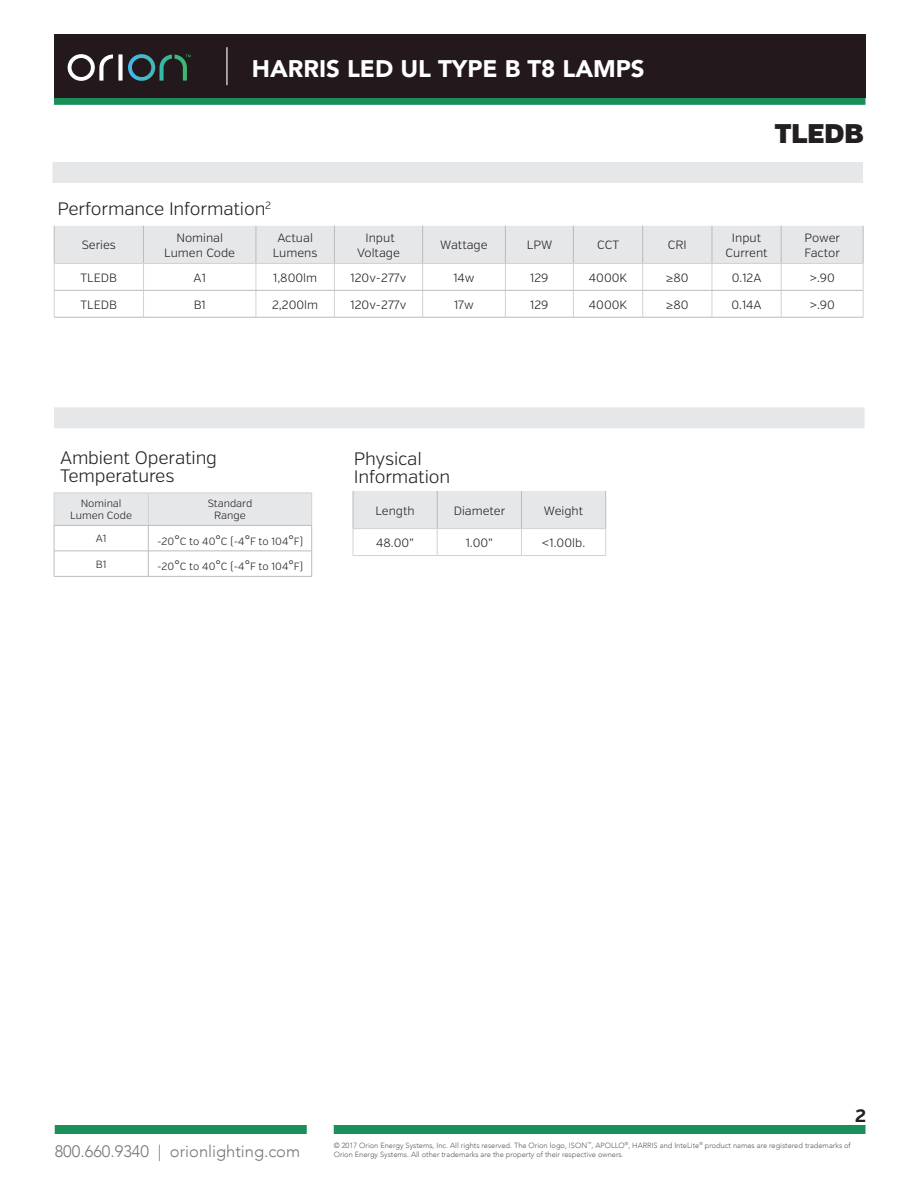
<style>
.page{position:relative;width:918px;height:1188px;background:#fff}
.page>*{position:absolute;margin:0;border:0;box-sizing:border-box;transform-origin:0 0}
.H1___Verb_Ultra_18pt{font:27px "Verb Ultra";color:#231f20}
.PRODUCT_NAME___Aveni{font:900 24px "Avenir";color:#fff}
.H3___Verb_Lt_12_pt_1{font:300 18px/18px "Verb";letter-spacing:-.01em;color:#231f20}
.H1___Verb_Ultra_18pt-2{font:700 18px "Verb";color:#231f20}
.t1{font:300 16.5px "Avenir";color:#76787b}
.TableText9pt_ctr{font:300 12px "Verb";color:#231f20}
.Table_Header{font:300 12px/15px "Verb";color:#231f20;text-align:center}
.TableText9pt_ctr-2{font:300 10.5px/12.1px "Verb";color:#231f20;text-align:center}
.t2{font:300 7.5px "Avenir";color:#585a5c}
.s1{font-family:"Avenir";font-size:13.5px}
</style>
<div class="page">
<div style="left:54px;top:96px;width:812px;height:9px;background:#1b8f58"></div>
<div style="left:54px;top:34px;width:812px;height:63px;background:#23191c"></div>
<svg style="left:68px;top:54px;width:45px;height:27px"></svg>
<div style="left:118px;top:54px;width:5px;height:27px;background:#fff"></div>
<svg style="left:128px;top:54px;width:63px;height:27px"></svg>
<hr style="left:226px;top:47px;width:2px;height:38px;background:#fff">
<div style="left:55px;top:1125px;width:252px;height:9px;background:#1b8f58"></div>
<div style="left:334px;top:1125px;width:532px;height:9px;background:#1b8f58"></div>
<div style="left:52px;top:162px;width:811px;height:21px;background:#e6e7e9"></div>
<svg style="left:54px;top:226px;width:810px;height:91px"></svg>
<hr style="left:54px;top:290px;width:90px;height:1px;background:#bbb">
<hr style="left:144px;top:290px;width:112px;height:1px;background:#bbb">
<hr style="left:256px;top:290px;width:78px;height:1px;background:#bbb">
<hr style="left:334px;top:290px;width:89px;height:1px;background:#bbb">
<hr style="left:423px;top:290px;width:82px;height:1px;background:#bbb">
<hr style="left:505px;top:290px;width:68px;height:1px;background:#bbb">
<hr style="left:573px;top:290px;width:70px;height:1px;background:#bbb">
<hr style="left:643px;top:290px;width:69px;height:1px;background:#bbb">
<hr style="left:712px;top:290px;width:69px;height:1px;background:#bbb">
<hr style="left:781px;top:290px;width:82px;height:1px;background:#bbb">
<hr style="left:54px;top:317px;width:90px;height:1px;background:#bbb">
<hr style="left:144px;top:317px;width:112px;height:1px;background:#bbb">
<hr style="left:256px;top:317px;width:78px;height:1px;background:#bbb">
<hr style="left:334px;top:317px;width:89px;height:1px;background:#bbb">
<hr style="left:423px;top:317px;width:82px;height:1px;background:#bbb">
<hr style="left:505px;top:317px;width:68px;height:1px;background:#bbb">
<hr style="left:573px;top:317px;width:70px;height:1px;background:#bbb">
<hr style="left:643px;top:317px;width:69px;height:1px;background:#bbb">
<hr style="left:712px;top:317px;width:69px;height:1px;background:#bbb">
<hr style="left:781px;top:317px;width:82px;height:1px;background:#bbb">
<div style="left:54px;top:407px;width:811px;height:21px;background:#e6e7e9"></div>
<svg style="left:54px;top:493px;width:258px;height:83px"></svg>
<hr style="left:54px;top:576px;width:94px;height:1px;background:#bbb">
<hr style="left:148px;top:576px;width:164px;height:1px;background:#bbb">
<svg style="left:353px;top:491px;width:253px;height:64px"></svg>
<hr style="left:353px;top:555px;width:84px;height:1px;background:#d1d2d4">
<hr style="left:437px;top:555px;width:84px;height:1px;background:#d1d2d4">
<hr style="left:521px;top:555px;width:85px;height:1px;background:#d1d2d4">
<p class="PRODUCT_NAME___Aveni" style="left:252px;top:48px;width:394px">HARRIS LED UL TYPE B T8 LAMPS</p>
<p class="H1___Verb_Ultra_18pt" style="left:775px;top:117px;width:90px">TLEDB</p>
<p class="H3___Verb_Lt_12_pt_1" style="left:57px;top:200px;width:215px">Performance Information<sup>2</sup></p>
<p class="Table_Header" style="left:82px;top:238px;width:36px">Series</p>
<p class="Table_Header" style="left:164px;top:230px;width:72px">Nominal<br>Lumen Code</p>
<p class="Table_Header" style="left:273px;top:230px;width:46px">Actual<br>Lumens</p>
<p class="Table_Header" style="left:357px;top:230px;width:44px">Input<br>Voltage</p>
<p class="Table_Header" style="left:440px;top:238px;width:49px">Wattage</p>
<p class="Table_Header" style="left:527px;top:238px;width:27px">LPW</p>
<p class="Table_Header" style="left:597px;top:238px;width:23px">CCT</p>
<p class="Table_Header" style="left:668px;top:238px;width:20px">CRI</p>
<p class="Table_Header" style="left:726px;top:230px;width:44px">Input<br>Current</p>
<p class="Table_Header" style="left:805px;top:230px;width:37px;text-align:left">Power<br>Factor</p>
<p class="TableText9pt_ctr" style="left:81px;top:270px;width:38px">TLEDB</p>
<p class="TableText9pt_ctr" style="left:194px;top:270px;width:14px">A1</p>
<p class="TableText9pt_ctr" style="left:273px;top:270px;width:45px">1,800lm</p>
<p class="TableText9pt_ctr" style="left:351px;top:270px;width:57px">120v-277v</p>
<p class="TableText9pt_ctr" style="left:453px;top:270px;width:23px">14w</p>
<p class="TableText9pt_ctr" style="left:530px;top:270px;width:20px">129</p>
<p class="TableText9pt_ctr" style="left:589px;top:270px;width:40px">4000K</p>
<p class="TableText9pt_ctr" style="left:666px;top:270px;width:24px">≥80</p>
<p class="TableText9pt_ctr" style="left:732px;top:270px;width:31px">0.12A</p>
<p class="TableText9pt_ctr" style="left:809px;top:270px;width:27px">&gt;.90</p>
<p class="TableText9pt_ctr" style="left:81px;top:297px;width:38px">TLEDB</p>
<p class="TableText9pt_ctr" style="left:194px;top:297px;width:14px">B1</p>
<p class="TableText9pt_ctr" style="left:272px;top:297px;width:48px">2,200lm</p>
<p class="TableText9pt_ctr" style="left:351px;top:297px;width:57px">120v-277v</p>
<p class="TableText9pt_ctr" style="left:454px;top:297px;width:21px">17w</p>
<p class="TableText9pt_ctr" style="left:530px;top:297px;width:20px">129</p>
<p class="TableText9pt_ctr" style="left:589px;top:297px;width:40px">4000K</p>
<p class="TableText9pt_ctr" style="left:666px;top:297px;width:24px">≥80</p>
<p class="TableText9pt_ctr" style="left:731px;top:297px;width:32px">0.14A</p>
<p class="TableText9pt_ctr" style="left:809px;top:297px;width:27px">&gt;.90</p>
<p class="H3___Verb_Lt_12_pt_1" style="left:60px;top:449px;width:158px">Ambient Operating<br>Temperatures</p>
<p class="TableText9pt_ctr-2" style="left:70px;top:498px;width:63px">Nominal<br>Lumen Code</p>
<p class="TableText9pt_ctr-2" style="left:208px;top:498px;width:46px">Standard<br>Range</p>
<p class="TableText9pt_ctr-2" style="left:96px;top:533px;width:12px">A1</p>
<p class="TableText9pt_ctr-2" style="left:157px;top:535px;width:147px">-20<span class="s1">°</span>C to 40<span class="s1">°</span>C (-4<span class="s1">°</span>F to 104<span class="s1">°</span>F)</p>
<p class="TableText9pt_ctr-2" style="left:96px;top:558px;width:12px">B1</p>
<p class="TableText9pt_ctr-2" style="left:157px;top:561px;width:147px">-20<span class="s1">°</span>C to 40<span class="s1">°</span>C (-4<span class="s1">°</span>F to 104<span class="s1">°</span>F)</p>
<p class="H3___Verb_Lt_12_pt_1" style="left:354px;top:450px;width:98px">Physical<br>Information</p>
<p class="Table_Header" style="left:376px;top:503px;width:41px">Length</p>
<p class="Table_Header" style="left:454px;top:503px;width:53px">Diameter</p>
<p class="Table_Header" style="left:544px;top:503px;width:41px">Weight</p>
<p class="TableText9pt_ctr" style="left:376px;top:536px;width:39px">48.00”</p>
<p class="TableText9pt_ctr" style="left:466px;top:536px;width:29px">1.00”</p>
<p class="TableText9pt_ctr" style="left:542px;top:536px;width:45px">&lt;1.00lb.</p>
<p class="H1___Verb_Ultra_18pt-2" style="left:855px;top:1104px;width:12px">2</p>
<p class="t2" style="left:334px;top:1140px;width:519px">© 2017 Orion Energy Systems, Inc. All rights reserved. The Orion logo, ISON<sup>™</sup>, APOLLO<sup>®</sup>, HARRIS and InteLite<sup>®</sup> product names are registered trademarks of</p>
<h3 class="t1" style="left:55px;top:1141px;width:247px">800.660.9340 | orionlighting.com</h3>
<p class="t2" style="left:334px;top:1149px;width:292px">Orion Energy Systems. All other trademarks are the property of their respective owners.</p>
</div>
